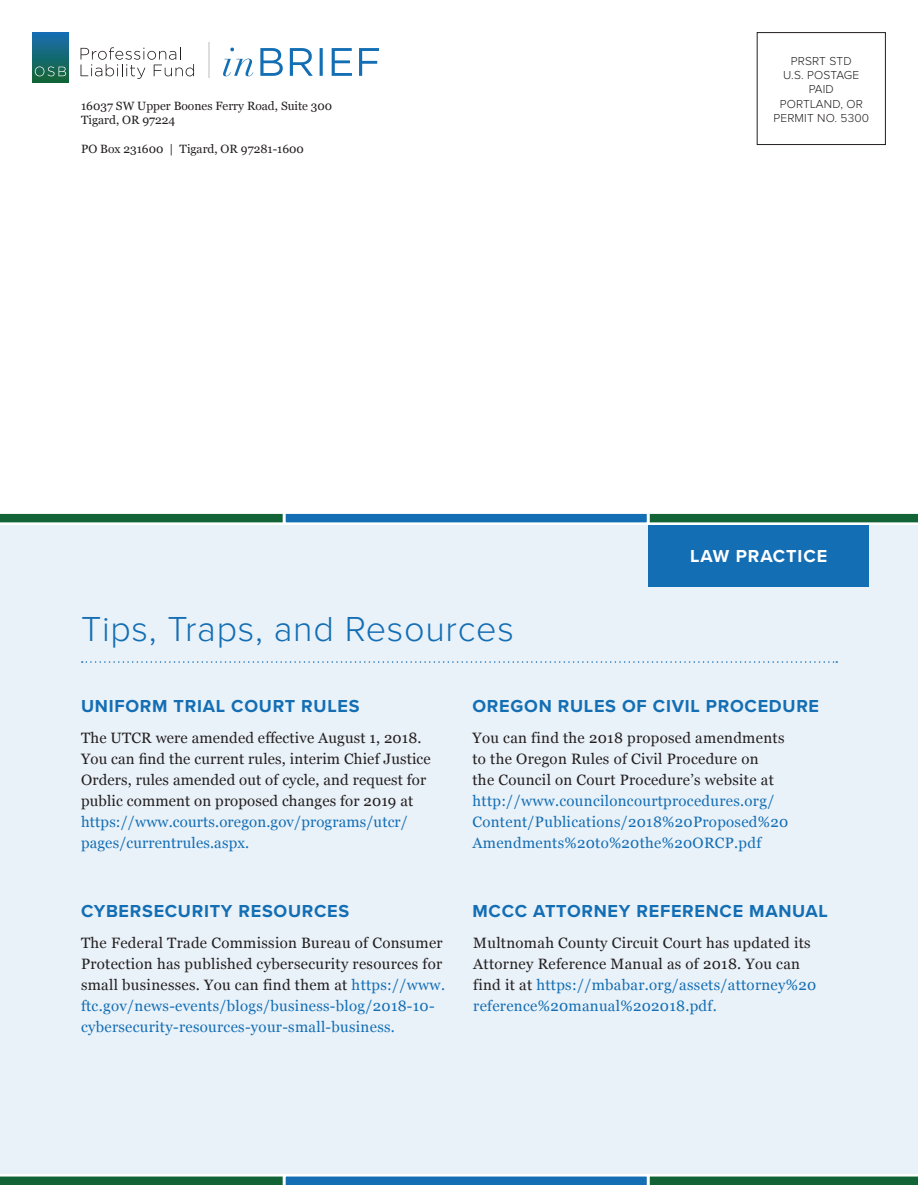
<style>
.page{position:relative;width:918px;height:1188px;background:#fff}
.page>*{position:absolute;margin:0;border:0;box-sizing:border-box;transform-origin:0 0}
.Section_Head{font:300 36px "Proxima Nova";letter-spacing:.02em;color:#136eb4}
.Subheads{font:700 18px "Proxima Nova";letter-spacing:.04em;color:#136eb4}
.body{font:700 18px "Proxima Nova";letter-spacing:.05em;color:#fff}
.body-2{font:15px/21px "Georgia";letter-spacing:.02em;color:#231f20}
.body-3{font:15px/21px "Georgia";letter-spacing:.02em;color:#136eb4}
.t1{font:12px/14.4px "Georgia";color:#231f20}
.body-4{font:300 12px "Proxima Nova";letter-spacing:.01em;color:#231f20}
.s1{color:#136eb4}
.s2{color:#231f20}
</style>
<div class="page">
<div style="left:32px;top:32px;width:37px;height:50px;background:linear-gradient(to bottom,#156cb0,#19683a)"></div>
<svg style="left:81px;top:47px;width:113px;height:32px"></svg>
<svg style="left:35px;top:66px;width:31px;height:10px"></svg>
<svg style="left:0;top:513px;width:283px;height:10px;background:#367c55"></svg>
<svg style="left:0;top:1176px;width:283px;height:9px;background:#206d43"></svg>
<svg style="left:650px;top:513px;width:268px;height:10px;background:#367b55"></svg>
<svg style="left:650px;top:1176px;width:268px;height:9px;background:#206d43"></svg>
<div style="left:283px;top:511px;width:367px;height:14px;background:#136eb4;border:3px solid #fff"></div>
<div style="left:284px;top:1175px;width:364px;height:11px;background:#136eb4"></div>
<div style="left:283px;top:1174px;width:367px;height:14px;border:3px solid #fff"></div>
<div style="left:757px;top:32px;width:129px;height:113px;border:1px solid #231f20"></div>
<hr style="left:208px;top:42px;width:1px;height:36px;background:#dcdddf">
<svg style="left:223px;top:48px;width:156px;height:28px"></svg>
<div style="left:0;top:525px;width:918px;height:649px;background:#eaf2f9"></div>
<svg style="left:82px;top:661px;width:755px;height:2px"></svg>
<div style="left:649px;top:525px;width:220px;height:62px;background:#136eb4"></div>
<p class="t1" style="left:81px;top:98px;width:253px">16037 SW Upper Boones Ferry Road, Suite 300<br>Tigard, OR 97224</p>
<p class="t1" style="left:81px;top:141px;width:224px">PO Box 231600 | Tigard, OR 97281-1600</p>
<p class="Section_Head" style="left:81px;top:609px;width:434px">Tips, Traps, and Resources</p>
<p class="body-4" style="left:791px;top:54px;width:62px">PRSRT STD</p>
<p class="body-4" style="left:783px;top:68px;width:78px">U.S. POSTAGE</p>
<p class="body-4" style="left:809px;top:83px;width:27px">PAID</p>
<p class="body-4" style="left:780px;top:97px;width:85px">PORTLAND, OR</p>
<p class="body-4" style="left:774px;top:111px;width:97px">PERMIT NO. 5300</p>
<p class="body" style="left:690px;top:543px;width:139px">LAW PRACTICE</p>
<p class="Subheads" style="left:81px;top:693px;width:280px">UNIFORM TRIAL COURT RULES</p>
<p class="body-2" style="left:81px;top:727px;width:351px">The UTCR were amended effective August 1, 2018.<br>You can find the current rules, interim Chief Justice Orders, rules amended out of cycle, and request for public comment on proposed changes for 2019 at <span class="s1">https://www.courts.oregon.gov/programs/utcr/ pages/currentrules.aspx.</span></p>
<p class="Subheads" style="left:81px;top:898px;width:270px">CYBERSECURITY RESOURCES</p>
<p class="body-2" style="left:81px;top:932px;width:366px">The Federal Trade Commission Bureau of Consumer Protection has published cybersecurity resources for small businesses. You can find them at <span class="s1">https://www. ftc.gov/news-events/blogs/business-blog/2018-10- cybersecurity-resources-your-small-business.</span></p>
<p class="Subheads" style="left:472px;top:693px;width:348px">OREGON RULES OF CIVIL PROCEDURE</p>
<p class="body-3" style="left:472px;top:727px;width:317px"><span class="s2">You can find the 2018 proposed amendments to the Oregon Rules of Civil Procedure on<br>the Council on Court Procedure’s website at </span>http://www.counciloncourtprocedures.org/ Content/Publications/2018%20Proposed%20<br>Amendments%20to%20the%20ORCP.pdf</p>
<p class="Subheads" style="left:472px;top:898px;width:357px">MCCC ATTORNEY REFERENCE MANUAL</p>
<p class="body-2" style="left:473px;top:932px;width:345px">Multnomah County Circuit Court has updated its Attorney Reference Manual as of 2018. You can find it at <span class="s1">https://mbabar.org/assets/attorney%20 reference%20manual%202018.pdf.</span></p>
</div>
